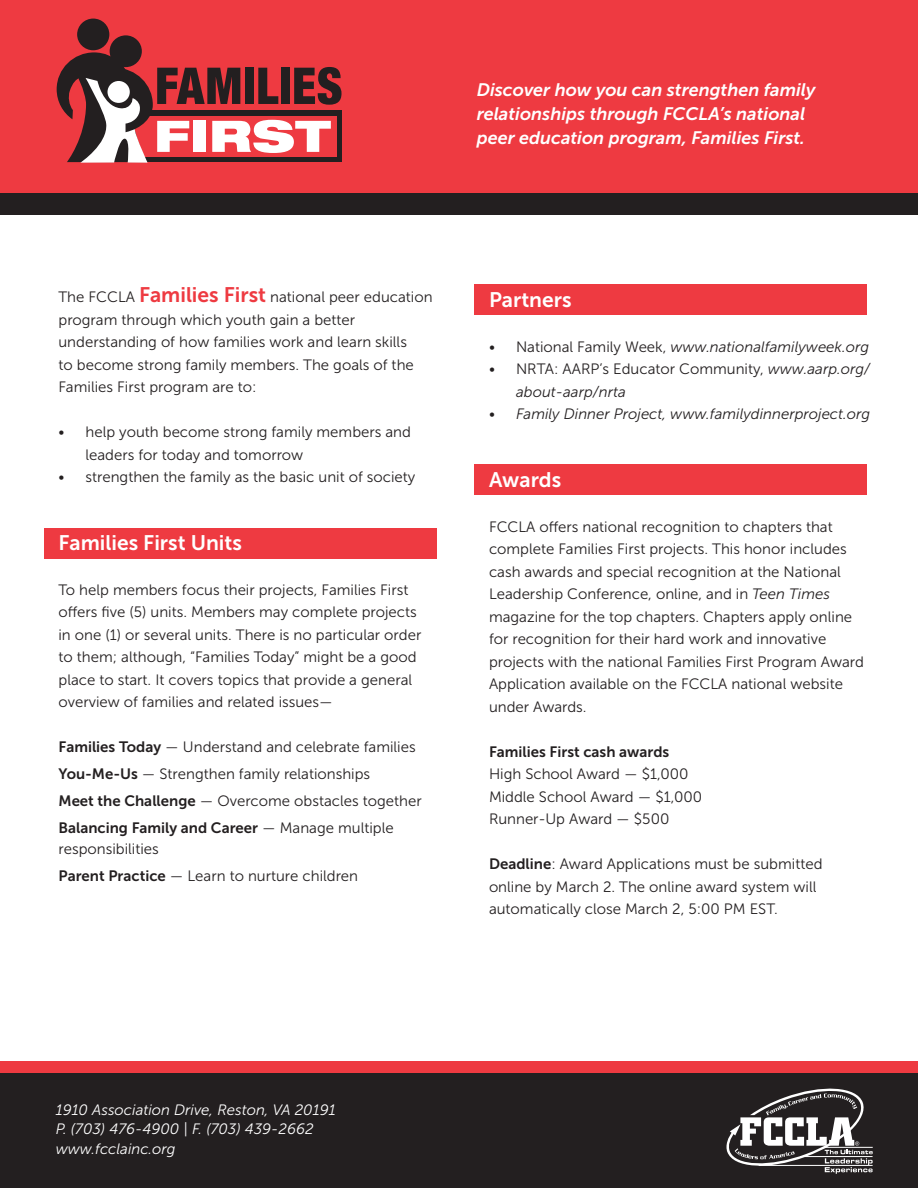
<style>
.page{position:relative;width:918px;height:1188px;background:#fff}
.page>*{position:absolute;margin:0;border:0;box-sizing:border-box;transform-origin:0 0}
.t1{font:21px "Museo Sans 700";color:#fff}
.t2{font:italic 18px/24px "Museo Sans 700";color:#fff}
.t3{font:15px/22.5px "Museo Sans 300";color:#231f20}
.t4{font:italic 15px "Museo Sans 300";color:#231f20}
.t5{font:italic 15px "Museo Sans 300";color:#fff}
.t6{font:15px "Museo Sans 700";color:#231f20}
.s1{font-family:"Museo Sans 700";font-size:21px;color:#ee3a41}
.s2{font-family:"Museo Sans 700"}
.s3{font-family:"Museo Sans 300"}
.s4{font-style:normal}
.s5{font-style:italic}
</style>
<div class="page">
<div style="left:44px;top:528px;width:392px;height:31px;background:#ee3a41"></div>
<div style="left:474px;top:284px;width:393px;height:31px;background:#ee3a41"></div>
<div style="left:474px;top:464px;width:393px;height:31px;background:#ee3a41"></div>
<div style="left:0;top:1061px;width:918px;height:13px;background:#ee3a41"></div>
<div style="left:0;top:0;width:918px;height:197px;background:#ee3a41"></div>
<div style="left:0;top:1074px;width:918px;height:114px;background:#231f20"></div>
<div style="left:110px;top:35px;width:32px;height:32px;background:#231f20;border-radius:50%"></div>
<div style="left:77px;top:19px;width:32px;height:31px;background:#231f20;border-radius:50%"></div>
<svg style="left:57px;top:52px;width:285px;height:111px"></svg>
<div style="left:108px;top:81px;width:22px;height:22px;background:#fff;border-radius:50%"></div>
<svg style="left:726px;top:1089px;width:147px;height:85px"></svg>
<hr style="left:801px;top:1156px;width:72px;height:1px;background:#fff">
<hr style="left:759px;top:1165px;width:114px;height:1px;background:#fff">
<div style="left:0;top:194px;width:918px;height:21px;background:#231f20"></div>
<p class="t2" style="left:477px;top:78px;width:340px">Discover how you can strengthen family relationships through FCCLA’s national peer education program, Families First.</p>
<p class="t3" style="left:58px;top:286px;width:376px">The FCCLA <span class="s1">Families First</span> national peer education</p>
<p class="t3" style="left:58px;top:309px;width:350px">program through which youth gain a better understanding of how families work and learn skills</p>
<p class="t3" style="left:58px;top:354px;width:357px">to become strong family members. The goals of the</p>
<p class="t3" style="left:58px;top:376px;width:200px">Families First program are to:</p>
<p class="t3" style="left:86px;top:421px;width:327px;text-indent:-27px">• help youth become strong family members and leaders for today and tomorrow</p>
<p class="t3" style="left:58px;top:466px;width:358px">• strengthen the family as the basic unit of society</p>
<p class="t1" style="left:58px;top:531px;width:185px">Families First Units</p>
<p class="t3" style="left:58px;top:579px;width:364px">To help members focus their projects, Families First offers five (5) units. Members may complete projects in one (1) or several units. There is no particular order to them; although, “Families Today” might be a good place to start. It covers topics that provide a general overview of families and related issues—</p>
<p class="t3" style="left:58px;top:736px;width:359px"><span class="s2">Families Today</span> — Understand and celebrate families</p>
<p class="t3" style="left:58px;top:763px;width:313px"><span class="s2">You-Me-Us</span> — Strengthen family relationships</p>
<p class="t3" style="left:58px;top:790px;width:365px"><span class="s2">Meet the Challenge</span> — Overcome obstacles together</p>
<p class="t6" style="left:58px;top:820px;width:337px">Balancing Family and Career <span class="s3">— Manage multiple</span></p>
<p class="t3" style="left:58px;top:838px;width:102px">responsibilities</p>
<p class="t3" style="left:58px;top:865px;width:301px"><span class="s2">Parent Practice</span> — Learn to nurture children</p>
<p class="t1" style="left:489px;top:288px;width:84px">Partners</p>
<p class="t4" style="left:489px;top:339px;width:382px"><span class="s4">• National Family Week,</span> www.nationalfamilyweek.org</p>
<p class="t3" style="left:516px;top:358px;width:356px;text-indent:-27px">• NRTA: AARP’s Educator Community, <span class="s5">www.aarp.org/ about-aarp/nrta</span></p>
<p class="t4" style="left:489px;top:406px;width:383px">• Family Dinner Project, www.familydinnerproject.org</p>
<p class="t1" style="left:489px;top:468px;width:74px">Awards</p>
<p class="t3" style="left:489px;top:516px;width:345px">FCCLA offers national recognition to chapters that</p>
<p class="t3" style="left:489px;top:538px;width:376px">complete Families First projects. This honor includes cash awards and special recognition at the National Leadership Conference, online, and in <span class="s5">Teen Times </span>magazine for the top chapters. Chapters apply online for recognition for their hard work and innovative projects with the national Families First Program Award Application available on the FCCLA national website under Awards.</p>
<p class="t6" style="left:489px;top:743px;width:182px">Families First cash awards</p>
<p class="t3" style="left:489px;top:763px;width:201px">High School Award — $1,000</p>
<p class="t3" style="left:489px;top:786px;width:215px">Middle School Award — $1,000</p>
<p class="t3" style="left:489px;top:808px;width:182px">Runner-Up Award — $500</p>
<p class="t3" style="left:489px;top:853px;width:335px"><span class="s2">Deadline</span>: Award Applications must be submitted</p>
<p class="t3" style="left:489px;top:876px;width:329px">online by March 2. The online award system will</p>
<p class="t3" style="left:489px;top:898px;width:291px">automatically close March 2, 5:00 PM EST.</p>
<p class="t5" style="left:56px;top:1102px;width:282px">1910 Association Drive, Reston, VA 20191</p>
<p class="t5" style="left:56px;top:1121px;width:259px">P. (703) 476-4900 | F. (703) 439-2662</p>
<p class="t5" style="left:56px;top:1141px;width:121px">www.fcclainc.org</p>
</div>
